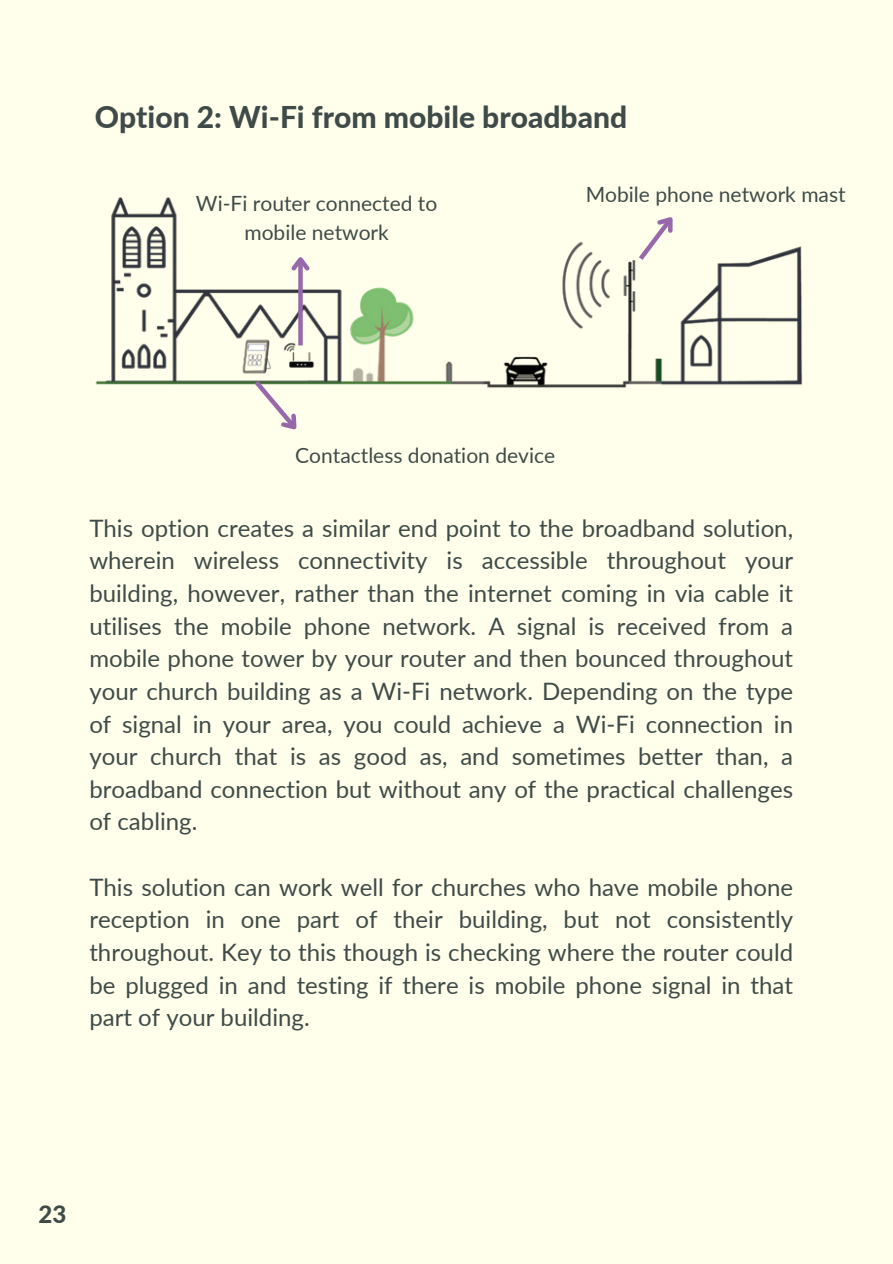
<style>
.page{position:relative;width:893px;height:1264px;background:#fff}
.page>*{position:absolute;margin:0;border:0;box-sizing:border-box;transform-origin:0 0}
.t1{font:800 30px "Lato";color:#3f4b48}
.t2{font:24px/32.7px "Lato";color:#3f4b48;text-align:justify}
.t3{font:800 24px "Lato";color:#3f4b48}
.t4{font:21px/29.2px "Lato";color:#3f4b48;text-align:center}
</style>
<div class="page">
<div style="left:0;top:0;width:892px;height:1263px;background:#ffffeb"></div>
<img style="left:95px;top:197px;width:708px;height:191px">
<svg style="left:250px;top:376px;width:59px;height:54px"></svg>
<div style="left:298px;top:259px;width:5px;height:86px;background:#9769aa"></div>
<svg style="left:287px;top:252px;width:26px;height:23px"></svg>
<svg style="left:634px;top:205px;width:51px;height:60px"></svg>
<p class="t1" style="left:95px;top:98px;width:534px">Option 2: Wi-Fi from mobile broadband</p>
<p class="t4" style="left:196px;top:188px;width:243px">Wi-Fi router connected to mobile network</p>
<p class="t4" style="left:585px;top:179px;width:261px">Mobile phone network mast</p>
<p class="t4" style="left:295px;top:440px;width:261px">Contactless donation device</p>
<p class="t2" style="left:89px;top:511px;width:705px">This option creates a similar end point to the broadband solution, wherein wireless connectivity is accessible throughout your building, however, rather than the internet coming in via cable it utilises the mobile phone network. A signal is received from a mobile phone tower by your router and then bounced throughout your church building as a Wi-Fi network. Depending on the type of signal in your area, you could achieve a Wi-Fi connection in your church that is as good as, and sometimes better than, a broadband connection but without any of the practical challenges of cabling.</p>
<p class="t2" style="left:89px;top:870px;width:705px">This solution can work well for churches who have mobile phone reception in one part of their building, but not consistently throughout. Key to this though is checking where the router could be plugged in and testing if there is mobile phone signal in that part of your building.</p>
<p class="t3" style="left:39px;top:1199px;width:29px">23</p>
</div>
